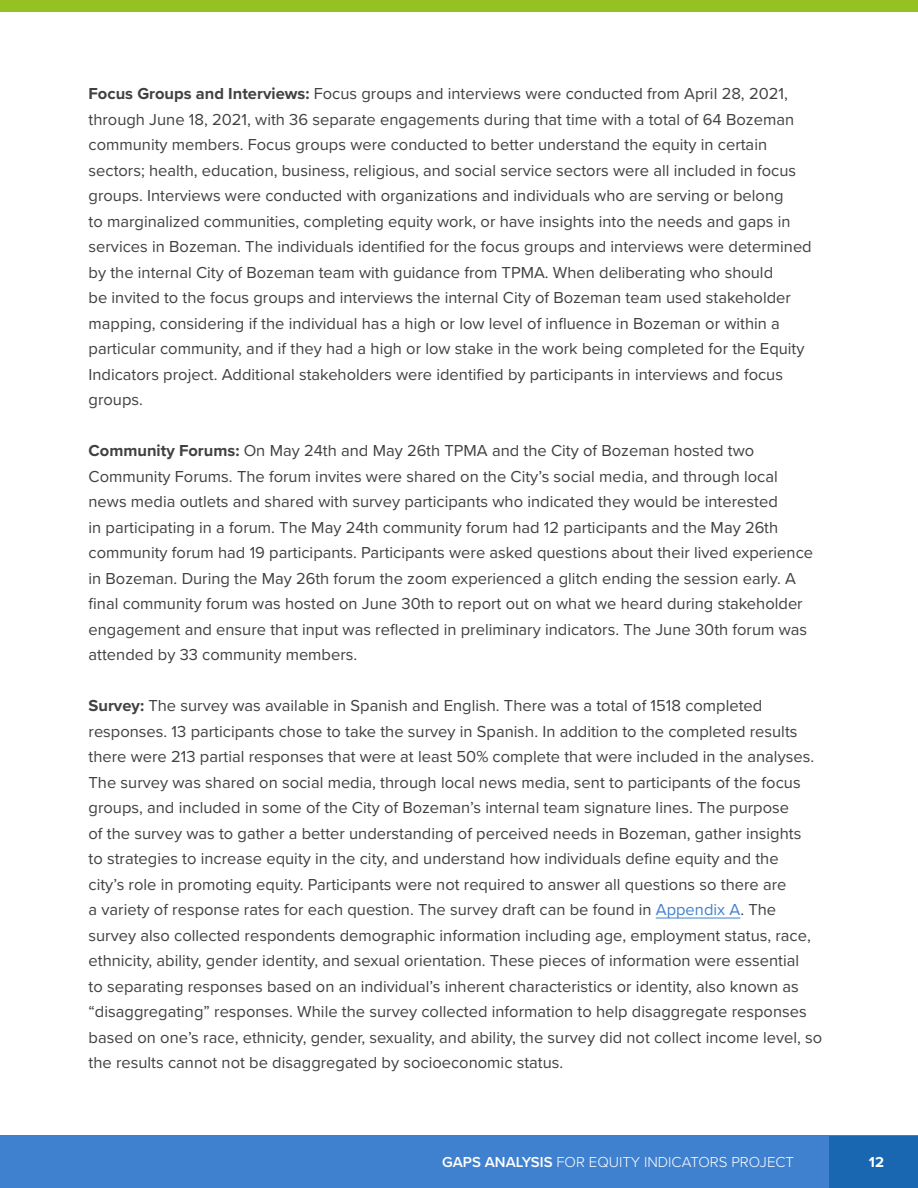
<style>
.page{position:relative;width:918px;height:1188px;background:#fff}
.page>*{position:absolute;margin:0;border:0;box-sizing:border-box;transform-origin:0 0}
.t1{font:16.5px/25.5px "Proxima Nova";color:#414042}
.t2{font:300 15px "Proxima Nova";color:#fff}
.t3{font:700 15px "Proxima Nova";color:#fff}
.s1{font-weight:700}
.s2{color:#4081cf}
.s3{font-weight:600}
</style>
<div class="page">
<div style="left:0;top:1136px;width:918px;height:52px;background:#4081cf"></div>
<div style="left:829px;top:1136px;width:89px;height:52px;background:#1966b1"></div>
<div style="left:0;top:0;width:918px;height:12px;background:#95c122"></div>
<hr style="left:656px;top:918px;width:84px;height:1px;background:#4081cf">
<p class="t1" style="left:89px;top:80px;width:725px"><span class="s1">Focus Groups and Interviews:</span> Focus groups and interviews were conducted from April 28, 2021, through June 18, 2021, with 36 separate engagements during that time with a total of 64 Bozeman community members. Focus groups were conducted to better understand the equity in certain sectors; health, education, business, religious, and social service sectors were all included in focus groups. Interviews were conducted with organizations and individuals who are serving or belong<br>to marginalized communities, completing equity work, or have insights into the needs and gaps in services in Bozeman. The individuals identified for the focus groups and interviews were determined by the internal City of Bozeman team with guidance from TPMA. When deliberating who should<br>be invited to the focus groups and interviews the internal City of Bozeman team used stakeholder mapping, considering if the individual has a high or low level of influence in Bozeman or within a particular community, and if they had a high or low stake in the work being completed for the Equity Indicators project. Additional stakeholders were identified by participants in interviews and focus groups.</p>
<p class="t1" style="left:89px;top:437px;width:726px"><span class="s1">Community Forums:</span> On May 24th and May 26th TPMA and the City of Bozeman hosted two Community Forums. The forum invites were shared on the City’s social media, and through local news media outlets and shared with survey participants who indicated they would be interested<br>in participating in a forum. The May 24th community forum had 12 participants and the May 26th community forum had 19 participants. Participants were asked questions about their lived experience in Bozeman. During the May 26th forum the zoom experienced a glitch ending the session early. A final community forum was hosted on June 30th to report out on what we heard during stakeholder engagement and ensure that input was reflected in preliminary indicators. The June 30th forum was attended by 33 community members.</p>
<p class="t1" style="left:89px;top:692px;width:735px"><span class="s1">Survey:</span> The survey was available in Spanish and English. There was a total of 1518 completed responses. 13 participants chose to take the survey in Spanish. In addition to the completed results there were 213 partial responses that were at least 50% complete that were included in the analyses.<br>The survey was shared on social media, through local news media, sent to participants of the focus groups, and included in some of the City of Bozeman’s internal team signature lines. The purpose<br>of the survey was to gather a better understanding of perceived needs in Bozeman, gather insights<br>to strategies to increase equity in the city, and understand how individuals define equity and the<br>city’s role in promoting equity. Participants were not required to answer all questions so there are<br>a variety of response rates for each question. The survey draft can be found in <span class="s2">Appendix A</span>. The survey also collected respondents demographic information including age, employment status, race, ethnicity, ability, gender identity, and sexual orientation. These pieces of information were essential<br>to separating responses based on an individual’s inherent characteristics or identity, also known as “disaggregating” responses. While the survey collected information to help disaggregate responses based on one’s race, ethnicity, gender, sexuality, and ability, the survey did not collect income level, so the results cannot not be disaggregated by socioeconomic status.</p>
<p class="t2" style="left:442px;top:1151px;width:353px"><span class="s3">GAPS ANALYSIS</span> FOR EQUITY INDICATORS PROJECT</p>
<p class="t3" style="left:869px;top:1151px;width:17px">12</p>
</div>
